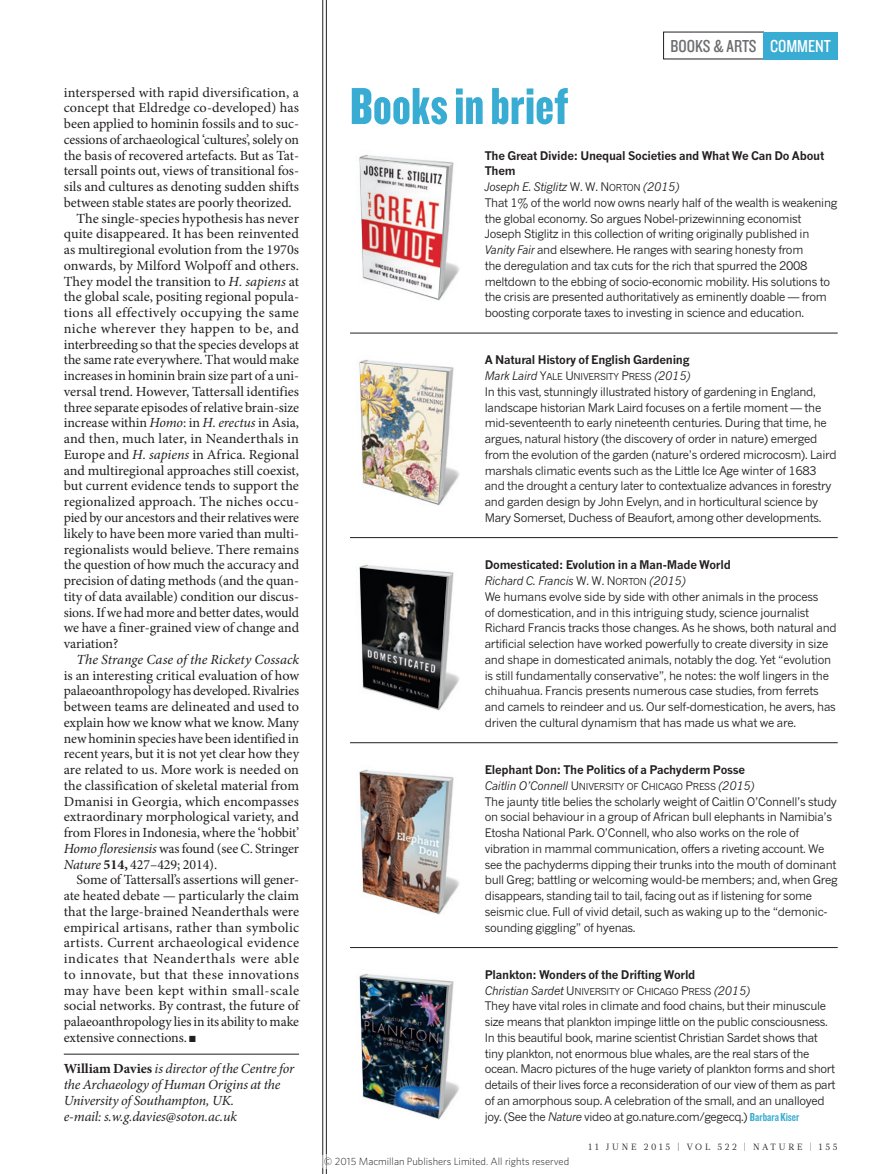
<style>
.page{position:relative;width:893px;height:1174px;background:#fff}
.page>*{position:absolute;margin:0;border:0;box-sizing:border-box;transform-origin:0 0}
.t1{font:54px "Knockout 69 Full Liteweight";color:#38acd2}
.t2{font:18px "Knockout 29 Junior Ltweight";color:#6c6d70}
.BODY_INDENT{font:13.95px/15.8px "Minion Pro";letter-spacing:-.005em;color:#231f20;text-align:justify}
.AUTHOR_DETAILS{font:italic 13.95px/15.8px "Minion Pro";letter-spacing:-.015em;color:#231f20}
.EMAIL{font:italic 13.95px "Minion Pro";letter-spacing:-.01em;color:#231f20}
.BOOKS_BRIEF_TEXT{font:11.7px/15.8px "News Gothic MTOT";letter-spacing:-.025em;color:#231f20}
.BOOKS_BRIEF_TITLE{font:700 11.7px/15.8px "News Gothic MTOT";letter-spacing:-.02em;color:#231f20}
.BOOKS_BRIEF_AUTHOR{font:italic 11.7px "News Gothic MTOT";letter-spacing:-.02em;color:#231f20}
.t3{font:300 10.5px "Whitney";color:#231f20}
.BOOKS_BRIEF_AUTHOR-2{font:9.45px "News Gothic MTOT Regular SC810";letter-spacing:-.025em;color:#231f20}
.t4{font:9px "Glosa Math";letter-spacing:.3em;color:#231f20}
.s1{font-style:italic}
.s2{font-weight:700}
.s3{font-weight:700;font-style:normal}
.s4{color:#fff}
.s5{font-family:"News Gothic MTOT Regular SC810";font-style:normal}
.s6{font-family:"News Gothic MTOT Regular SC810";font-style:normal;font-size:9.45px}
.s7{font-family:"News Gothic MTOT";font-style:italic;font-size:11.7px}
.s8{font-size:11.7px}
.s9{font-family:"Knockout 49 Liteweight";font-size:12px;color:#38acd2}
</style>
<div class="page">
<img style="left:359px;top:973px;width:101px;height:147px">
<img style="left:360px;top:977px;width:87px;height:141px">
<img style="left:359px;top:769px;width:101px;height:146px">
<img style="left:360px;top:772px;width:87px;height:141px">
<img style="left:359px;top:564px;width:101px;height:147px">
<img style="left:360px;top:567px;width:87px;height:141px">
<img style="left:359px;top:359px;width:101px;height:147px">
<img style="left:360px;top:363px;width:87px;height:140px">
<img style="left:359px;top:154px;width:101px;height:147px">
<svg style="left:360px;top:158px;width:87px;height:141px"></svg>
<hr style="left:64px;top:1053px;width:235px;height:1px;background:#231f20">
<div style="left:763px;top:32px;width:75px;height:27px;background:#38acd2"></div>
<hr style="left:326px;top:0;width:1px;height:1174px;background:#231f20">
<hr style="left:322px;top:0;width:1px;height:1174px;background:#231f20">
<hr style="left:350px;top:333px;width:488px;height:1px;background:#231f20">
<hr style="left:350px;top:537px;width:488px;height:1px;background:#231f20">
<hr style="left:350px;top:742px;width:488px;height:1px;background:#231f20">
<hr style="left:350px;top:947px;width:488px;height:1px;background:#231f20">
<svg style="left:322px;top:1154px;width:5px;height:15px"></svg>
<p class="BODY_INDENT" style="left:64px;top:84px;width:237px">interspersed with rapid diversification, a concept that Eldredge co-developed) has been applied to hominin fossils and to suc&shy;cessions of archaeological ‘cultures’, solely on the basis of recovered artefacts. But as Tat&shy;tersall points out, views of transitional fos&shy;sils and cultures as denoting sudden shifts between stable states are poorly theorized.</p>
<p class="BODY_INDENT" style="left:64px;top:210px;width:237px;text-indent:13px">The single-species hypothesis has never quite disappeared. It has been reinvented as multiregional evolution from the 1970s onwards, by Milford Wolpoff and others.<br>They model the transition to <span class="s1">H. sapiens</span> at the global scale, positing regional popula&shy;tions all effectively occupying the same niche wherever they happen to be, and interbreeding so that the species develops at the same rate everywhere. That would make increases in hominin brain size part of a uni&shy;versal trend. However, Tattersall identifies three separate episodes of relative brain-size increase within <span class="s1">Homo</span>: in <span class="s1">H. erectus</span> in Asia, and then, much later, in Neanderthals in Europe and <span class="s1">H. sapiens</span> in Africa. Regional and multiregional approaches still coexist, but current evidence tends to support the regionalized approach. The niches occu&shy;pied by our ancestors and their relatives were likely to have been more varied than multi&shy;regionalists would believe. There remains the question of how much the accuracy and precision of dating methods (and the quan&shy;tity of data available) condition our discus&shy;sions. If we had more and better dates, would we have a finer-grained view of change and variation?</p>
<p class="BODY_INDENT" style="left:64px;top:651px;width:237px;text-indent:13px"><span class="s1">The Strange Case of the Rickety Cossack </span>is an interesting critical evaluation of how palaeoanthropology has developed. Rivalries between teams are delineated and used to explain how we know what we know. Many new hominin species have been identified in recent years, but it is not yet clear how they are related to us. More work is needed on the classification of skeletal material from Dmanisi in Georgia, which encompasses extraordinary morphological variety, and from Flores in Indonesia, where the ‘hobbit’ <span class="s1">Homo floresiensis</span> was found (see C. Stringer <span class="s1">Nature</span> <span class="s2">514,</span> 427–429; 2014).</p>
<p class="BODY_INDENT" style="left:64px;top:872px;width:237px;text-indent:13px">Some of Tattersall’s assertions will gener&shy;ate heated debate — particularly the claim that the large-brained Neanderthals were empirical artisans, rather than symbolic artists. Current archaeological evidence indicates that Neanderthals were able to innovate, but that these innovations may have been kept within small-scale social networks. By contrast, the future of palaeoanthropology lies in its ability to make extensive connections. ■</p>
<p class="AUTHOR_DETAILS" style="left:64px;top:1061px;width:232px"><span class="s3">William Davies</span> is director of the Centre for the Archaeology of Human Origins at the<br>University of Southampton, UK.</p>
<p class="EMAIL" style="left:64px;top:1107px;width:175px">e-mail: s.w.g.davies@soton.ac.uk</p>
<h1 class="t1" style="left:350px;top:72px;width:220px">Books in brief</h1>
<h2 class="t2" style="left:670px;top:34px;width:162px">BOOKS &amp; ARTS <span class="s4">COMMENT</span></h2>
<p class="BOOKS_BRIEF_TITLE" style="left:485px;top:147px;width:341px">The Great Divide: Unequal Societies and What We Can Do About<br>Them</p>
<p class="BOOKS_BRIEF_AUTHOR" style="left:485px;top:180px;width:196px">Joseph E. Stiglitz <span class="s5">W. W. N</span> <span class="s6">ORTON</span> (2015)</p>
<p class="BOOKS_BRIEF_TEXT" style="left:485px;top:195px;width:354px">That 1% of the world now owns nearly half of the wealth is weakening the global economy. So argues Nobel-prizewinning economist Joseph Stiglitz in this collection of writing originally published in <span class="s1">Vanity Fair</span> and elsewhere. He ranges with searing honesty from<br>the deregulation and tax cuts for the rich that spurred the 2008 meltdown to the ebbing of socio-economic mobility. His solutions to the crisis are presented authoritatively as eminently doable — from boosting corporate taxes to investing in science and education.</p>
<p class="BOOKS_BRIEF_TITLE" style="left:485px;top:352px;width:206px">A Natural History of English Gardening</p>
<p class="BOOKS_BRIEF_AUTHOR-2" style="left:485px;top:371px;width:207px"><span class="s7">Mark Laird</span> <span class="s8">Y</span>ALE <span class="s8">U</span>NIVERSITY <span class="s8">P</span>RESS <span class="s7">(2015)</span></p>
<p class="BOOKS_BRIEF_TEXT" style="left:485px;top:384px;width:353px">In this vast, stunningly illustrated history of gardening in England, landscape historian Mark Laird focuses on a fertile moment — the mid-seventeenth to early nineteenth centuries. During that time, he argues, natural history (the discovery of order in nature) emerged from the evolution of the garden (nature’s ordered microcosm). Laird marshals climatic events such as the Little Ice Age winter of 1683 and the drought a century later to contextualize advances in forestry and garden design by John Evelyn, and in horticultural science by Mary Somerset, Duchess of Beaufort, among other developments.</p>
<p class="BOOKS_BRIEF_TITLE" style="left:485px;top:557px;width:248px">Domesticated: Evolution in a Man-Made World</p>
<p class="BOOKS_BRIEF_AUTHOR" style="left:485px;top:573px;width:202px">Richard C. Francis <span class="s5">W. W. N</span> <span class="s6">ORTON</span> (2015)</p>
<p class="BOOKS_BRIEF_TEXT" style="left:485px;top:588px;width:353px">We humans evolve side by side with other animals in the process<br>of domestication, and in this intriguing study, science journalist Richard Francis tracks those changes. As he shows, both natural and artificial selection have worked powerfully to create diversity in size and shape in domesticated animals, notably the dog. Yet “evolution is still fundamentally conservative”, he notes: the wolf lingers in the chihuahua. Francis presents numerous case studies, from ferrets and camels to reindeer and us. Our self-domestication, he avers, has driven the cultural dynamism that has made us what we are.</p>
<p class="BOOKS_BRIEF_TITLE" style="left:485px;top:762px;width:262px">Elephant Don: The Politics of a Pachyderm Posse</p>
<p class="BOOKS_BRIEF_AUTHOR" style="left:485px;top:778px;width:271px">Caitlin O’Connell <span class="s5">U</span><span class="s6">NIVERSITY OF</span> <span class="s5">C</span><span class="s6">HICAGO</span> <span class="s5">P</span><span class="s6">RESS</span> (2015)</p>
<p class="BOOKS_BRIEF_TEXT" style="left:485px;top:793px;width:354px">The jaunty title belies the scholarly weight of Caitlin O’Connell’s study on social behaviour in a group of African bull elephants in Namibia’s Etosha National Park. O’Connell, who also works on the role of vibration in mammal communication, offers a riveting account. We see the pachyderms dipping their trunks into the mouth of dominant bull Greg; battling or welcoming would-be members; and, when Greg disappears, standing tail to tail, facing out as if listening for some seismic clue. Full of vivid detail, such as waking up to the “demonic&shy;sounding giggling” of hyenas.</p>
<p class="BOOKS_BRIEF_TITLE" style="left:485px;top:966px;width:212px">Plankton: Wonders of the Drifting World</p>
<p class="BOOKS_BRIEF_AUTHOR" style="left:485px;top:983px;width:267px">Christian Sardet <span class="s5">U</span><span class="s6">NIVERSITY OF</span> <span class="s5">C</span><span class="s6">HICAGO</span> <span class="s5">P</span><span class="s6">RESS</span> (2015)</p>
<p class="BOOKS_BRIEF_TEXT" style="left:485px;top:998px;width:352px">They have vital roles in climate and food chains, but their minuscule size means that plankton impinge little on the public consciousness.<br>In this beautiful book, marine scientist Christian Sardet shows that tiny plankton, not enormous blue whales, are the real stars of the ocean. Macro pictures of the huge variety of plankton forms and short details of their lives force a reconsideration of our view of them as part of an amorphous soup. A celebration of the small, and an unalloyed joy. (See the <span class="s1">Nature</span> video at go.nature.com/gegecq.) <span class="s9">Barbara Kiser</span></p>
<p class="t3" style="left:324px;top:1154px;width:247px">© 2015 Macmillan Publishers Limited. All rights reserved</p>
<p class="t4" style="left:589px;top:1141px;width:251px">11 JUNE 2015 | VOL 522 | NATURE | 155</p>
</div>
